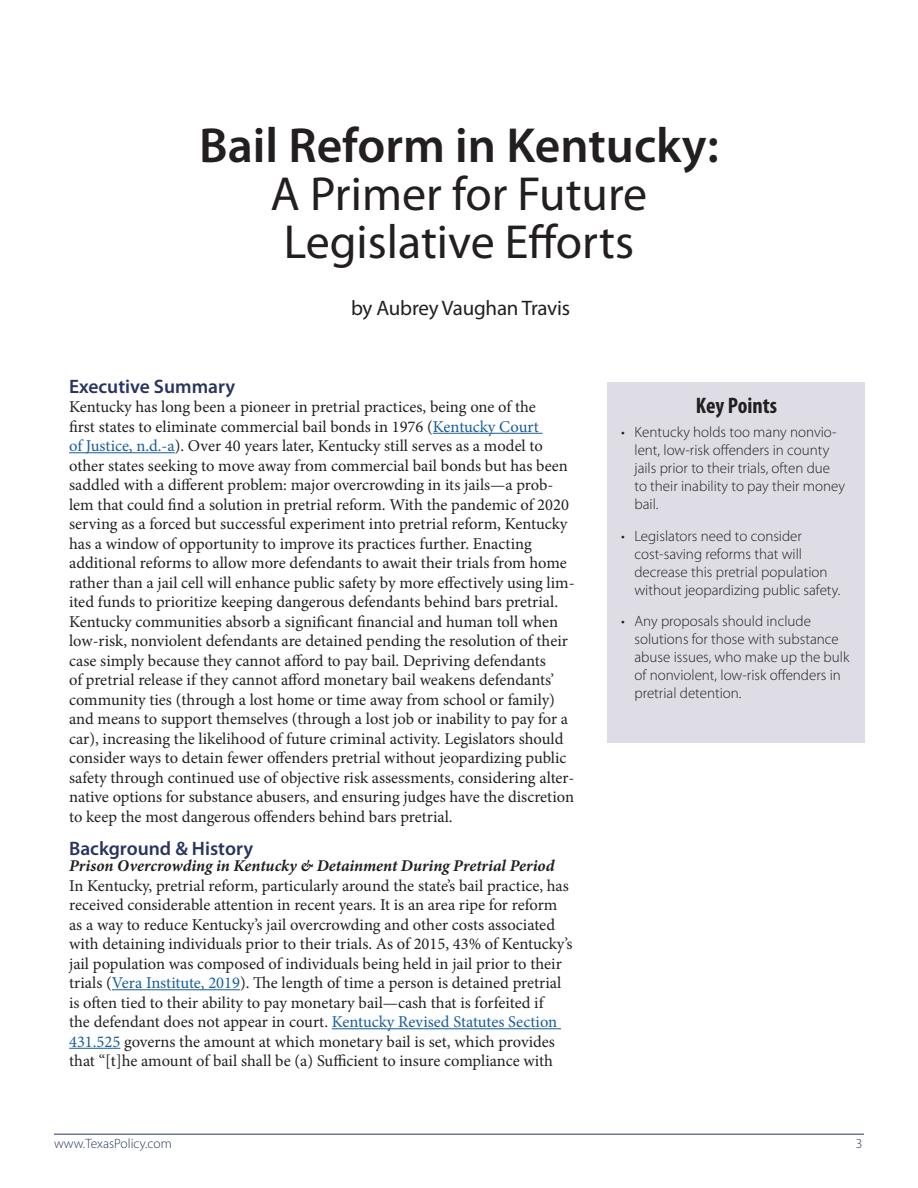
<style>
.page{position:relative;width:918px;height:1188px;background:#fff}
.page>*{position:absolute;margin:0;border:0;box-sizing:border-box;transform-origin:0 0}
.t1{font:600 49.5px "Myriad Pro";color:#231f20}
.t2{font:48px/48px "Myriad Pro";color:#231f20}
.t3{font:700 condensed 22.5px "Myriad Pro";color:#231f20}
.t4{font:21px "Myriad Pro";letter-spacing:-.01em;color:#231f20}
.Section_Heading{font:600 19.5px "Myriad Pro";color:#2a345f}
.Copy{font:16.5px/19.5px "Minion Pro";color:#231f20}
.Subheading{font:italic 700 16.5px "Minion Pro";color:#231f20}
.t5{font:300 15px/18px "Myriad Pro";color:#231f20}
.t6{font:300 13.5px "Myriad Pro";color:#2a345f}
.s1{color:#175d9e}
</style>
<div class="page">
<hr style="left:54px;top:1134px;width:810px;height:1px;background:#2a345f">
<hr style="left:433px;top:433px;width:110px;height:1px;background:#175d9e">
<hr style="left:69px;top:452px;width:106px;height:1px;background:#175d9e">
<hr style="left:112px;top:989px;width:128px;height:1px;background:#175d9e">
<hr style="left:332px;top:1028px;width:229px;height:1px;background:#175d9e">
<hr style="left:69px;top:1048px;width:51px;height:1px;background:#175d9e">
<div style="left:608px;top:382px;width:258px;height:360px;background:#dedde5"></div>
<p class="t1" style="left:199px;top:114px;width:521px">Bail Reform in Kentucky:</p>
<p class="t2" style="left:271px;top:170px;width:378px">A Primer for Future<br>Legislative Efforts</p>
<p class="t4" style="left:351px;top:295px;width:221px">by Aubrey Vaughan Travis</p>
<p class="Section_Heading" style="left:69px;top:374px;width:168px">Executive Summary</p>
<p class="Copy" style="left:69px;top:397px;width:507px">Kentucky has long been a pioneer in pretrial practices, being one of the<br>first states to eliminate commercial bail bonds in 1976 (<span class="s1">Kentucky Court<br>of Justice, n.d.-a</span>). Over 40 years later, Kentucky still serves as a model to other states seeking to move away from commercial bail bonds but has been saddled with a different problem: major overcrowding in its jails—a prob&shy;lem that could find a solution in pretrial reform. With the pandemic of 2020 serving as a forced but successful experiment into pretrial reform, Kentucky has a window of opportunity to improve its practices further. Enacting additional reforms to allow more defendants to await their trials from home rather than a jail cell will enhance public safety by more effectively using lim&shy;ited funds to prioritize keeping dangerous defendants behind bars pretrial.<br>Kentucky communities absorb a significant financial and human toll when low-risk, nonviolent defendants are detained pending the resolution of their case simply because they cannot afford to pay bail. Depriving defendants<br>of pretrial release if they cannot afford monetary bail weakens defendants’ community ties (through a lost home or time away from school or family) and means to support themselves (through a lost job or inability to pay for a car), increasing the likelihood of future criminal activity. Legislators should consider ways to detain fewer offenders pretrial without jeopardizing public safety through continued use of objective risk assessments, considering alter&shy;native options for substance abusers, and ensuring judges have the discretion to keep the most dangerous offenders behind bars pretrial.</p>
<p class="Section_Heading" style="left:69px;top:836px;width:186px">Background &amp; History</p>
<p class="Subheading" style="left:69px;top:854px;width:487px">Prison Overcrowding in Kentucky &amp; Detainment During Pretrial Period</p>
<p class="Copy" style="left:69px;top:876px;width:505px">In Kentucky, pretrial reform, particularly around the state’s bail practice, has received considerable attention in recent years. It is an area ripe for reform as a way to reduce Kentucky’s jail overcrowding and other costs associated with detaining individuals prior to their trials. As of 2015, 43% of Kentucky’s jail population was composed of individuals being held in jail prior to their trials (<span class="s1">Vera Institute, 2019</span>). The length of time a person is detained pretrial is often tied to their ability to pay monetary bail—cash that is forfeited if<br>the defendant does not appear in court. <span class="s1">Kentucky Revised Statutes Section 431.525</span> governs the amount at which monetary bail is set, which provides that “[t]he amount of bail shall be (a) Sufficient to insure compliance with</p>
<p class="t3" style="left:696px;top:391px;width:83px">Key Points</p>
<p class="t5" style="left:634px;top:423px;width:212px;text-indent:-14px">• Kentucky holds too many nonvio&shy;lent, low-risk offenders in county jails prior to their trials, often due to their inability to pay their money bail.</p>
<p class="t5" style="left:634px;top:527px;width:207px;text-indent:-14px">• Legislators need to consider cost-saving reforms that will decrease this pretrial population without jeopardizing public safety.</p>
<p class="t5" style="left:634px;top:612px;width:216px;text-indent:-14px">• Any proposals should include solutions for those with substance abuse issues, who make up the bulk of nonviolent, low-risk offenders in pretrial detention.</p>
<p class="t6" style="left:54px;top:1135px;width:119px">www.TexasPolicy.com</p>
<p class="t6" style="left:856px;top:1135px;width:8px">3</p>
</div>
